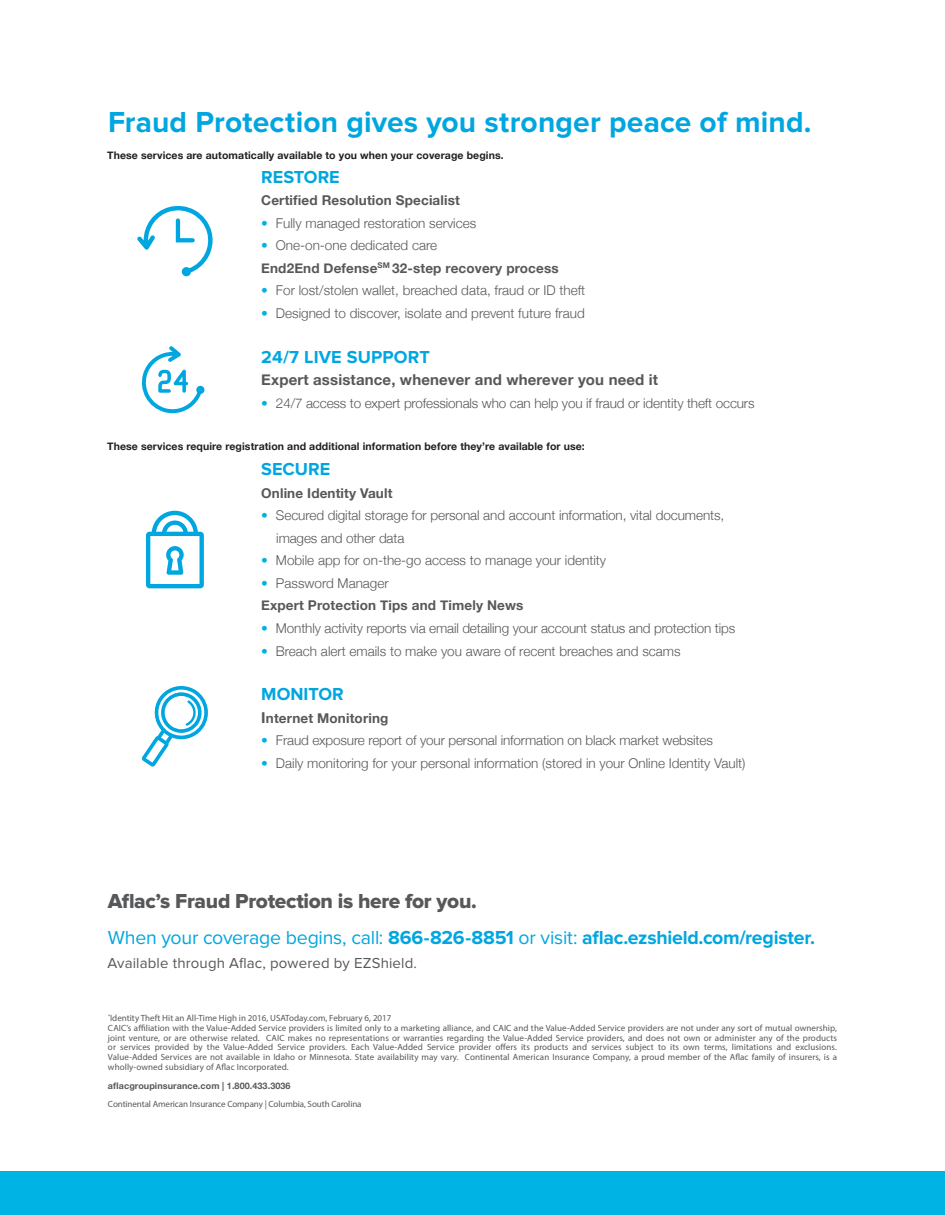
<style>
.page{position:relative;width:945px;height:1215px;background:#fff}
.page>*{position:absolute;margin:0;border:0;box-sizing:border-box;transform-origin:0 0}
.t1{font:700 30px "Proxima Nova";letter-spacing:.005em;color:#00a6e0}
.t2{font:21px "Proxima Nova Extrabld";letter-spacing:-.015em;color:#57585a}
.t3{font:700 19.5px "Proxima Nova";letter-spacing:-.015em;color:#00a6e0}
.t4{font:700 18px "Proxima Nova";color:#00a6e0}
.t5{font:700 15px "Helvetica Neue";letter-spacing:.01em;color:#57585a}
.t6{font:15px "Proxima Nova";letter-spacing:.01em;color:#57585a}
.t7{font:300 13.5px/22.5px "Helvetica Neue";letter-spacing:-.005em;color:#57585a}
.t8{font:700 13.5px/22.5px "Helvetica Neue";letter-spacing:.01em;color:#57585a}
.t9{font:700 10.5px "Helvetica Neue";letter-spacing:.01em;color:#231f20}
.t10{font:9px/9.8px "Myriad Pro";letter-spacing:.01em;color:#57585a}
.t11{font:9px "Myriad Pro";letter-spacing:-.01em;color:#57585a}
.t12{font:700 9px "Helvetica Neue";letter-spacing:.01em;color:#57585a}
.s1{color:#00b3e5}
.s2{font-weight:300;color:#00b3e5}
.s3{font-weight:300}
.s4{font-size:15px}
.s5{font-weight:400}
</style>
<div class="page">
<svg style="left:146px;top:511px;width:58px;height:77px"></svg>
<svg style="left:142px;top:686px;width:66px;height:81px"></svg>
<svg style="left:137px;top:205px;width:76px;height:71px"></svg>
<svg style="left:141px;top:346px;width:63px;height:67px"></svg>
<div style="left:0;top:1171px;width:945px;height:44px;background:#00b3e5"></div>
<h1 class="t1" style="left:108px;top:104px;width:705px">Fraud Protection gives you stronger peace of mind.</h1>
<h3 class="t4" style="left:261px;top:167px;width:80px">RESTORE</h3>
<h3 class="t8" style="left:261px;top:190px;width:200px">Certified Resolution Specialist</h3>
<h3 class="t7" style="left:261px;top:211px;width:216px"><span class="s1">•</span> Fully managed restoration services</h3>
<h3 class="t8" style="left:261px;top:235px;width:299px"><span class="s2">•</span> <span class="s3">One-on-one dedicated care<br></span>End2End Defense<sup>SM</sup> 32-step recovery process</h3>
<h3 class="t7" style="left:261px;top:278px;width:325px"><span class="s1">•</span> For lost/stolen wallet, breached data, fraud or ID theft</h3>
<h3 class="t7" style="left:261px;top:301px;width:325px"><span class="s1">•</span> Designed to discover, isolate and prevent future fraud</h3>
<h3 class="t4" style="left:261px;top:347px;width:170px">24/7 LIVE SUPPORT</h3>
<h3 class="t5" style="left:261px;top:368px;width:398px">Expert assistance, whenever and wherever you need it</h3>
<h3 class="t7" style="left:261px;top:391px;width:495px"><span class="s1">•</span> 24/7 access to expert professionals who can help you if fraud or identity theft occurs</h3>
<p class="t9" style="left:107px;top:147px;width:398px">These services are automatically available to you when your coverage begins.</p>
<p class="t9" style="left:107px;top:438px;width:479px">These services require registration and additional information before they’re available for use:</p>
<h3 class="t4" style="left:261px;top:459px;width:70px">SECURE</h3>
<h3 class="t8" style="left:261px;top:482px;width:133px">Online Identity Vault</h3>
<h3 class="t7" style="left:276px;top:503px;width:450px;text-indent:-15px"><span class="s1">•</span> Secured digital storage for personal and account information, vital documents, images and other data</h3>
<h3 class="t7" style="left:261px;top:548px;width:346px"><span class="s1">•</span> Mobile app for on-the-go access to manage your identity</h3>
<h3 class="t8" style="left:261px;top:572px;width:264px"><span class="s2">•</span> <span class="s3">Password Manager<br></span>Expert Protection Tips and Timely News</h3>
<h3 class="t7" style="left:261px;top:616px;width:475px"><span class="s1">•</span> Monthly activity reports via email detailing your account status and protection tips</h3>
<h3 class="t7" style="left:261px;top:638px;width:421px"><span class="s1">•</span> Breach alert emails to make you aware of recent breaches and scams</h3>
<h3 class="t4" style="left:261px;top:684px;width:84px">MONITOR</h3>
<h3 class="t8" style="left:261px;top:707px;width:129px"><span class="s4">I</span>nternet Monitoring</h3>
<h3 class="t7" style="left:261px;top:728px;width:453px"><span class="s1">•</span> Fraud exposure report of your personal information on black market websites</h3>
<h3 class="t7" style="left:261px;top:751px;width:486px"><span class="s1">•</span> Daily monitoring for your personal information (stored in your Online Identity Vault)</h3>
<h2 class="t2" style="left:108px;top:889px;width:370px">Aflac’s Fraud Protection is here for you.</h2>
<h3 class="t3" style="left:108px;top:926px;width:709px"><span class="s5">When your coverage begins, call:</span> 866-826-8851 <span class="s5">or visit:</span> aflac.ezshield.com/register.</h3>
<h3 class="t6" style="left:108px;top:954px;width:311px">Available through Aflac, powered by EZShield.</h3>
<p class="t10" style="left:108px;top:1013px;width:731px"><sup>*</sup>Identity Theft Hit an All-Time High in 2016, USAToday.com, February 6, 2017<br>CAIC’s affiliation with the Value-Added Service providers is limited only to a marketing alliance, and CAIC and the Value-Added Service providers are not under any sort of mutual ownership, joint venture, or are otherwise related. CAIC makes no representations or warranties regarding the Value-Added Service providers, and does not own or administer any of the products or services provided by the Value-Added Service providers. Each Value-Added Service provider offers its products and services subject to its own terms, limitations and exclusions.<br>Value-Added Services are not available in Idaho or Minnesota. State availability may vary. Continental American Insurance Company, a proud member of the Aflac family of insurers, is a wholly-owned subsidiary of Aflac Incorporated.</p>
<p class="t12" style="left:108px;top:1079px;width:184px">aflacgroupinsurance.com | 1.800.433.3036</p>
<p class="t11" style="left:108px;top:1098px;width:255px">Continental American Insurance Company | Columbia, South Carolina</p>
</div>
